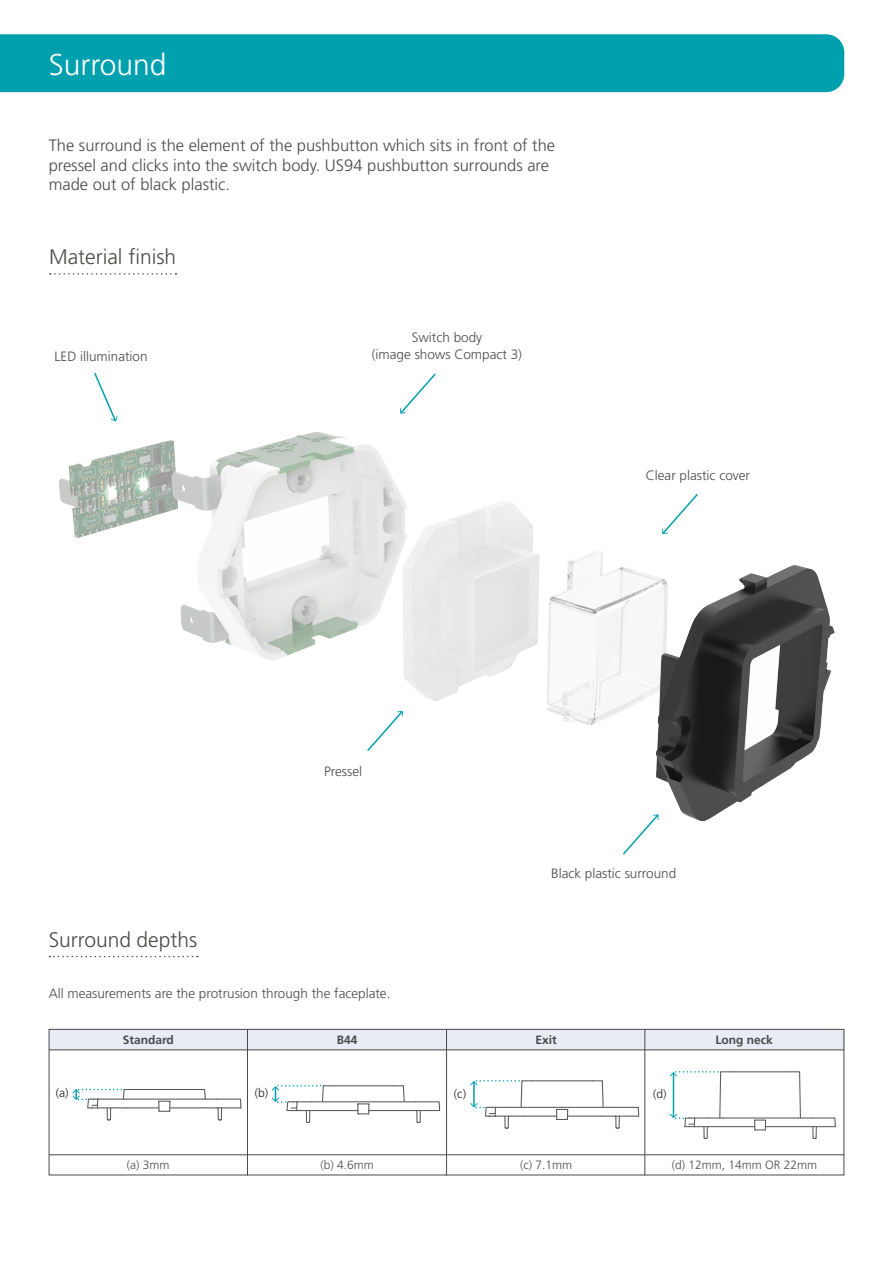
<style>
.page{position:relative;width:893px;height:1263px;background:#fff}
.page>*{position:absolute;margin:0;border:0;box-sizing:border-box;transform-origin:0 0}
.t1{font:30px "Frutiger LT 45 Lt";color:#fff}
.t2{font:21px "Frutiger LT 45 Lt";color:#4a4a49}
.t3{font:16.5px/19.8px "Frutiger LT 45 Lt";color:#4a4a49}
.t4{font:13.5px/16.2px "Frutiger LT 45 Lt";color:#4a4a49;text-align:center}
.t5{font:12.15px "Frutiger LT 45 Lt";color:#1d1d1b}
.t6{font:12px "Frutiger LT 45 Lt";color:#4a4a49}
.t7{font:12px "Frutiger LT 65 Bd";color:#4a4a49}
.t8{font:12px "Frutiger LT 45 Lt";color:#1d1d1b}
</style>
<div class="page">
<div style="left:0;top:34px;width:844px;height:58px;background:#00a0af"></div>
<img style="left:59px;top:432px;width:776px;height:390px">
<svg style="left:50px;top:273px;width:126px;height:2px"></svg>
<svg style="left:49px;top:956px;width:149px;height:1px"></svg>
<svg style="left:366px;top:709px;width:38px;height:44px"></svg>
<svg style="left:621px;top:813px;width:39px;height:42px"></svg>
<svg style="left:94px;top:372px;width:24px;height:50px"></svg>
<svg style="left:400px;top:373px;width:36px;height:41px"></svg>
<svg style="left:661px;top:492px;width:38px;height:43px"></svg>
<div style="left:49px;top:1029px;width:795px;height:20px;background:#eaecf5"></div>
<div style="left:49px;top:1029px;width:795px;height:146px;border:1px solid #4a4a49"></div>
<hr style="left:49px;top:1049px;width:795px;height:1px;background:#4a4a49">
<hr style="left:49px;top:1154px;width:795px;height:1px;background:#4a4a49">
<hr style="left:247px;top:1029px;width:1px;height:146px;background:#4a4a49">
<hr style="left:446px;top:1029px;width:1px;height:146px;background:#4a4a49">
<hr style="left:644px;top:1029px;width:1px;height:146px;background:#4a4a49">
<hr style="left:333px;top:1085px;width:61px;height:1px;background:#575756">
<hr style="left:326px;top:1101px;width:75px;height:1px;background:#575756">
<svg style="left:394px;top:1085px;width:47px;height:38px"></svg>
<hr style="left:325px;top:1110px;width:33px;height:1px;background:#575756">
<hr style="left:369px;top:1110px;width:32px;height:1px;background:#575756">
<svg style="left:357px;top:1103px;width:13px;height:11px"></svg>
<svg style="left:272px;top:1085px;width:61px;height:38px"></svg>
<hr style="left:532px;top:1080px;width:61px;height:1px;background:#575756">
<hr style="left:524px;top:1107px;width:76px;height:1px;background:#575756">
<svg style="left:593px;top:1080px;width:47px;height:49px"></svg>
<hr style="left:524px;top:1115px;width:33px;height:2px;background:#575756">
<hr style="left:567px;top:1115px;width:33px;height:2px;background:#575756">
<svg style="left:555px;top:1108px;width:14px;height:12px"></svg>
<svg style="left:470px;top:1080px;width:62px;height:49px"></svg>
<hr style="left:730px;top:1071px;width:60px;height:1px;background:#575756">
<hr style="left:723px;top:1117px;width:74px;height:1px;background:#575756">
<svg style="left:790px;top:1071px;width:46px;height:68px"></svg>
<hr style="left:723px;top:1126px;width:32px;height:1px;background:#575756">
<hr style="left:765px;top:1126px;width:32px;height:1px;background:#575756">
<svg style="left:754px;top:1119px;width:13px;height:12px"></svg>
<svg style="left:670px;top:1071px;width:60px;height:68px"></svg>
<hr style="left:134px;top:1089px;width:61px;height:1px;background:#575756">
<hr style="left:126px;top:1098px;width:76px;height:1px;background:#575756">
<svg style="left:195px;top:1089px;width:47px;height:32px"></svg>
<hr style="left:126px;top:1107px;width:33px;height:1px;background:#575756">
<hr style="left:170px;top:1107px;width:32px;height:1px;background:#575756">
<svg style="left:158px;top:1100px;width:13px;height:12px"></svg>
<svg style="left:72px;top:1088px;width:62px;height:33px"></svg>
<h1 class="t1" style="left:49px;top:48px;width:119px">Surround</h1>
<p class="t3" style="left:49px;top:135px;width:508px">The surround is the element of the pushbutton which sits in front of the pressel and clicks into the switch body. US94 pushbutton surrounds are made out of black plastic.</p>
<p class="t2" style="left:49px;top:245px;width:129px">Material finish</p>
<p class="t4" style="left:55px;top:348px;width:95px">LED illumination</p>
<p class="t4" style="left:372px;top:330px;width:152px">Switch body<br>(image shows Compact 3)</p>
<p class="t4" style="left:646px;top:468px;width:106px">Clear plastic cover</p>
<p class="t2" style="left:49px;top:927px;width:150px">Surround depths</p>
<p class="t4" style="left:324px;top:763px;width:40px">Pressel</p>
<p class="t4" style="left:49px;top:985px;width:343px">All measurements are the protrusion through the faceplate.</p>
<p class="t4" style="left:551px;top:866px;width:127px">Black plastic surround</p>
<p class="t7" style="left:123px;top:1033px;width:53px">Standard</p>
<p class="t7" style="left:337px;top:1033px;width:22px">B44</p>
<p class="t7" style="left:535px;top:1033px;width:23px">Exit</p>
<p class="t7" style="left:715px;top:1033px;width:59px">Long neck</p>
<p class="t5" style="left:56px;top:1086px;width:14px">(a)</p>
<p class="t5" style="left:255px;top:1086px;width:15px">(b)</p>
<p class="t5" style="left:454px;top:1086px;width:14px">(c)</p>
<p class="t8" style="left:653px;top:1087px;width:15px">(d)</p>
<p class="t6" style="left:127px;top:1158px;width:44px">(a) 3mm</p>
<p class="t6" style="left:321px;top:1158px;width:55px">(b) 4.6mm</p>
<p class="t6" style="left:520px;top:1158px;width:54px">(c) 7.1mm</p>
<p class="t6" style="left:672px;top:1158px;width:147px">(d) 12mm, 14mm OR 22mm</p>
</div>
